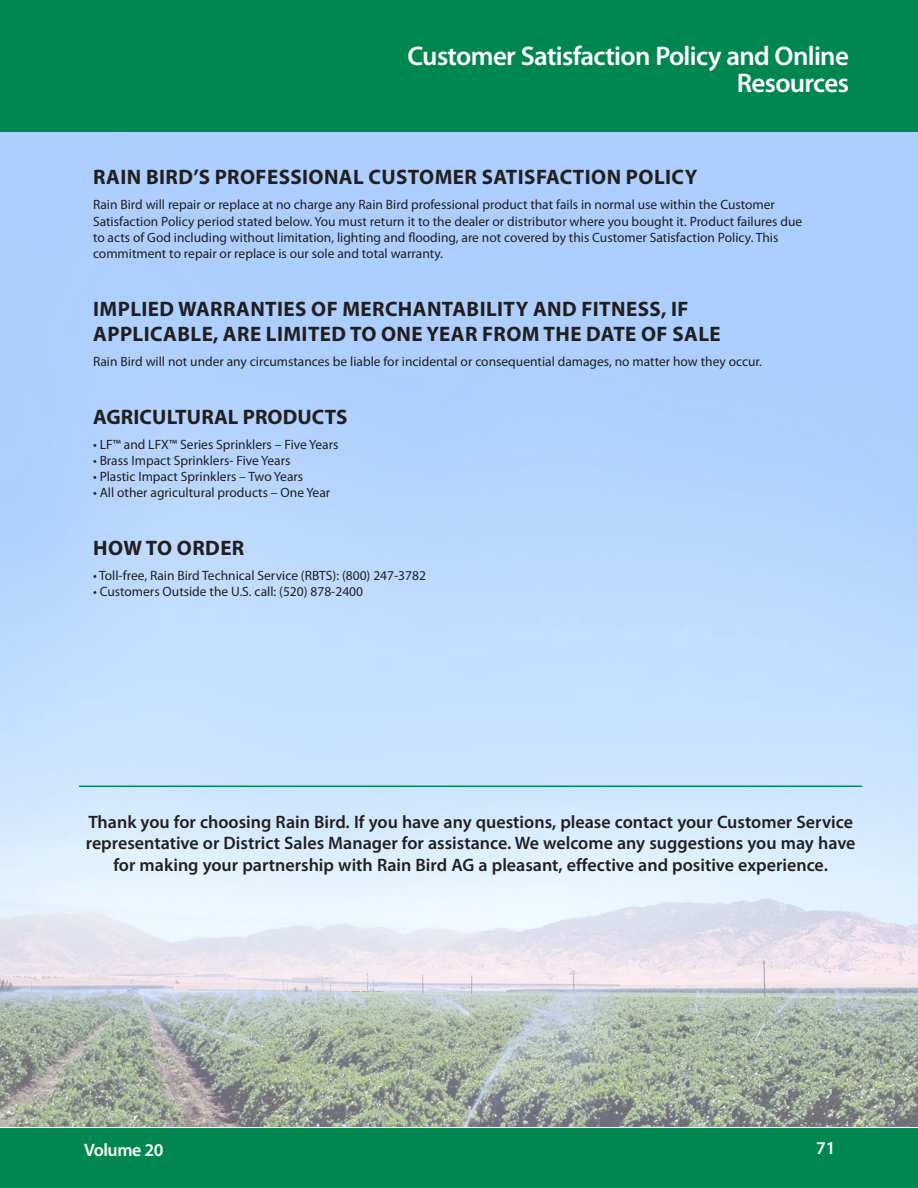
<style>
.page{position:relative;width:918px;height:1188px;background:#fff}
.page>*{position:absolute;margin:0;border:0;box-sizing:border-box;transform-origin:0 0}
.Header{font:600 27px/27px "Myriad Pro";letter-spacing:-.025em;color:#fff;text-align:right}
.t1{font:700 21px "Myriad Pro";letter-spacing:.02em;color:#231f20}
.t2{font:600 18px/21.6px "Myriad Pro";color:#231f20;text-align:center}
.t3{font:600 18px "Myriad Pro";letter-spacing:-.025em;color:#fff}
.t4{font:13.5px/16.2px "Myriad Pro";color:#231f20}
</style>
<div class="page">
<div style="left:0;top:1128px;width:918px;height:60px;background:#008751"></div>
<img style="left:0;top:131px;width:918px;height:995px">
<hr style="left:79px;top:786px;width:783px;height:1px;background:#008751">
<div style="left:0;top:0;width:918px;height:131px;background:#008751"></div>
<p class="Header" style="left:408px;top:42px;width:443px">Customer Satisfaction Policy and Online<br>Resources</p>
<p class="t1" style="left:93px;top:163px;width:606px">RAIN BIRD’S PROFESSIONAL CUSTOMER SATISFACTION POLICY</p>
<p class="t4" style="left:93px;top:197px;width:711px">Rain Bird will repair or replace at no charge any Rain Bird professional product that fails in normal use within the Customer Satisfaction Policy period stated below. You must return it to the dealer or distributor where you bought it. Product failures due to acts of God including without limitation, lighting and flooding, are not covered by this Customer Satisfaction Policy. This commitment to repair or replace is our sole and total warranty.</p>
<p class="t1" style="left:93px;top:295px;width:597px">IMPLIED WARRANTIES OF MERCHANTABILITY AND FITNESS, IF</p>
<p class="t1" style="left:93px;top:320px;width:629px">APPLICABLE, ARE LIMITED TO ONE YEAR FROM THE DATE OF SALE</p>
<p class="t4" style="left:93px;top:353px;width:671px">Rain Bird will not under any circumstances be liable for incidental or consequential damages, no matter how they occur.</p>
<p class="t1" style="left:93px;top:403px;width:256px">AGRICULTURAL PRODUCTS</p>
<p class="t4" style="left:93px;top:436px;width:247px">• LF™ and LFX™ Series Sprinklers – Five Years</p>
<p class="t4" style="left:93px;top:452px;width:199px">• Brass Impact Sprinklers- Five Years</p>
<p class="t4" style="left:93px;top:468px;width:212px">• Plastic Impact Sprinklers – Two Years</p>
<p class="t4" style="left:93px;top:485px;width:239px">• All other agricultural products – One Year</p>
<p class="t1" style="left:93px;top:534px;width:153px">HOW TO ORDER</p>
<p class="t4" style="left:93px;top:567px;width:334px">• Toll-free, Rain Bird Technical Service (RBTS): (800) 247-3782</p>
<p class="t4" style="left:93px;top:584px;width:272px">• Customers Outside the U.S. call: (520) 878-2400</p>
<p class="t2" style="left:86px;top:810px;width:771px">Thank you for choosing Rain Bird. If you have any questions, please contact your Customer Service representative or District Sales Manager for assistance. We welcome any suggestions you may have for making your partnership with Rain Bird AG a pleasant, effective and positive experience.</p>
<h3 class="t3" style="left:84px;top:1139px;width:81px">Volume 20</h3>
<h3 class="t3" style="left:816px;top:1136px;width:21px">71</h3>
</div>
